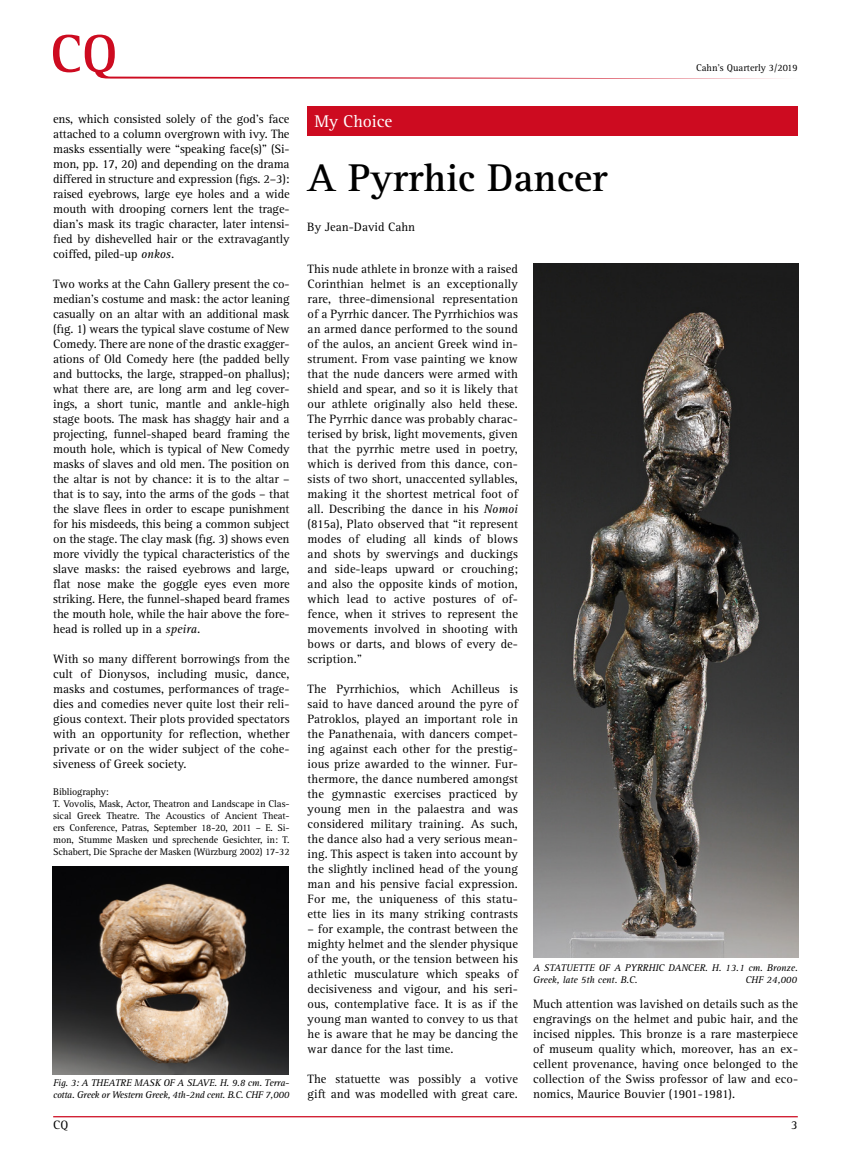
<style>
.page{position:relative;width:851px;height:1170px;background:#fff}
.page>*{position:absolute;margin:0;border:0;box-sizing:border-box;transform-origin:0 0}
.t1{font:700 40px "Rotis Serif Std";color:#000}
.t2{font:17.5px "Rotis Serif Std";color:#fff}
.t3{font:12.5px/15px "Rotis Serif Std";letter-spacing:.005em;color:#000;text-align:justify}
.t4{font:10px/12px "Rotis Serif Std";letter-spacing:-.01em;color:#000}
.t5{font:italic 10px/12px "Rotis Serif Std";letter-spacing:-.02em;color:#000}
.s1{font-style:italic}
</style>
<div class="page">
<hr style="left:53px;top:1115px;width:744px;height:2px;background:#cd0b20">
<svg style="left:53px;top:35px;width:731px;height:44px"></svg>
<div style="left:307px;top:106px;width:491px;height:30px;background:#cd0b20"></div>
<img style="left:53px;top:866px;width:235px;height:208px">
<img style="left:533px;top:264px;width:265px;height:693px">
<p class="t3" style="left:53px;top:112px;width:238px">ens, which consisted solely of the god’s face attached to a column overgrown with ivy. The masks essentially were “speaking face(s)” (Si&shy;mon, pp. 17, 20) and depending on the drama differed in structure and expression (figs. 2–3): raised eyebrows, large eye holes and a wide mouth with drooping corners lent the trage&shy;dian’s mask its tragic character, later intensi&shy;fied by dishevelled hair or the extravagantly coiffed, piled-up <span class="s1">onkos.</span></p>
<p class="t3" style="left:53px;top:277px;width:238px">Two works at the Cahn Gallery present the co&shy;median’s costume and mask: the actor leaning casually on an altar with an additional mask (fig. 1) wears the typical slave costume of New Comedy. There are none of the drastic exagger&shy;ations of Old Comedy here (the padded belly and buttocks, the large, strapped-on phallus); what there are, are long arm and leg cover&shy;ings, a short tunic, mantle and ankle-high stage boots. The mask has shaggy hair and a projecting, funnel-shaped beard framing the mouth hole, which is typical of New Comedy masks of slaves and old men. The position on the altar is not by chance: it is to the altar – that is to say, into the arms of the gods – that the slave flees in order to escape punishment for his misdeeds, this being a common subject on the stage. The clay mask (fig. 3) shows even more vividly the typical characteristics of the slave masks: the raised eyebrows and large, flat nose make the goggle eyes even more striking. Here, the funnel-shaped beard frames the mouth hole, while the hair above the fore&shy;head is rolled up in a <span class="s1">speira.</span></p>
<p class="t3" style="left:53px;top:652px;width:238px">With so many different borrowings from the cult of Dionysos, including music, dance, masks and costumes, performances of trage&shy;dies and comedies never quite lost their reli&shy;gious context. Their plots provided spectators with an opportunity for reflection, whether private or on the wider subject of the cohe&shy;siveness of Greek society.</p>
<p class="t4" style="left:53px;top:786px;width:238px">Bibliography:<br>T. Vovolis, Mask, Actor, Theatron and Landscape in Clas&shy;sical Greek Theatre. The Acoustics of Ancient Theat&shy;ers Conference, Patras, September 18-20, 2011 – E. Si&shy;mon, Stumme Masken und sprechende Gesichter, in: T.<br>Schabert, Die Sprache der Masken (Würzburg 2002) 17-32</p>
<p class="t5" style="left:53px;top:1077px;width:238px">Fig. 3: A THEATRE MASK OF A SLAVE. H. 9.8 cm. Terra&shy;cotta. Greek or Western Greek, 4th-2nd cent. B.C. CHF 7,000</p>
<h2 class="t2" style="left:314px;top:111px;width:79px">My Choice</h2>
<h1 class="t1" style="left:307px;top:154px;width:302px">A Pyrrhic Dancer</h1>
<p class="t3" style="left:307px;top:220px;width:109px">By Jean-David Cahn</p>
<p class="t4" style="left:696px;top:62px;width:103px">Cahn’s Quarterly 3/2019</p>
<p class="t3" style="left:307px;top:261px;width:212px">This nude athlete in bronze with a raised Corinthian helmet is an exceptionally rare, three-dimensional representation of a Pyrrhic dancer. The Pyrrhichios was an armed dance performed to the sound of the aulos, an ancient Greek wind in&shy;strument. From vase painting we know that the nude dancers were armed with shield and spear, and so it is likely that our athlete originally also held these.<br>The Pyrrhic dance was probably charac&shy;terised by brisk, light movements, given that the pyrrhic metre used in poetry, which is derived from this dance, con&shy;sists of two short, unaccented syllables, making it the shortest metrical foot of all. Describing the dance in his <span class="s1">Nomoi </span>(815a), Plato observed that “it represent modes of eluding all kinds of blows and shots by swervings and duckings and side-leaps upward or crouching; and also the opposite kinds of motion, which lead to active postures of of&shy;fence, when it strives to represent the movements involved in shooting with bows or darts, and blows of every de&shy;scription.”</p>
<p class="t3" style="left:307px;top:681px;width:212px">The Pyrrhichios, which Achilleus is said to have danced around the pyre of Patroklos, played an important role in the Panathenaia, with dancers compet&shy;ing against each other for the prestig&shy;ious prize awarded to the winner. Fur&shy;thermore, the dance numbered amongst the gymnastic exercises practiced by young men in the palaestra and was considered military training. As such, the dance also had a very serious mean&shy;ing. This aspect is taken into account by the slightly inclined head of the young man and his pensive facial expression.<br>For me, the uniqueness of this statu&shy;ette lies in its many striking contrasts</p>
<p class="t3" style="left:307px;top:921px;width:212px">– for example, the contrast between the mighty helmet and the slender physique of the youth, or the tension between his athletic musculature which speaks of decisiveness and vigour, and his seri&shy;ous, contemplative face. It is as if the young man wanted to convey to us that he is aware that he may be dancing the war dance for the last time.</p>
<p class="t3" style="left:307px;top:1071px;width:212px">The statuette was possibly a votive gift and was modelled with great care.</p>
<p class="t5" style="left:533px;top:962px;width:266px">A STATUETTE OF A PYRRHIC DANCER. H. 13.1 cm. Bronze.<br>Greek, late 5th cent. B.C.</p>
<p class="t5" style="left:745px;top:974px;width:53px">CHF 24,000</p>
<p class="t3" style="left:533px;top:996px;width:266px">Much attention was lavished on details such as the engravings on the helmet and pubic hair, and the incised nipples. This bronze is a rare masterpiece of museum quality which, moreover, has an ex&shy;cellent provenance, having once belonged to the collection of the Swiss professor of law and eco&shy;nomics, Maurice Bouvier (1901-1981).</p>
<p class="t3" style="left:53px;top:1117px;width:17px">CQ</p>
<p class="t3" style="left:791px;top:1117px;width:8px">3</p>
</div>
